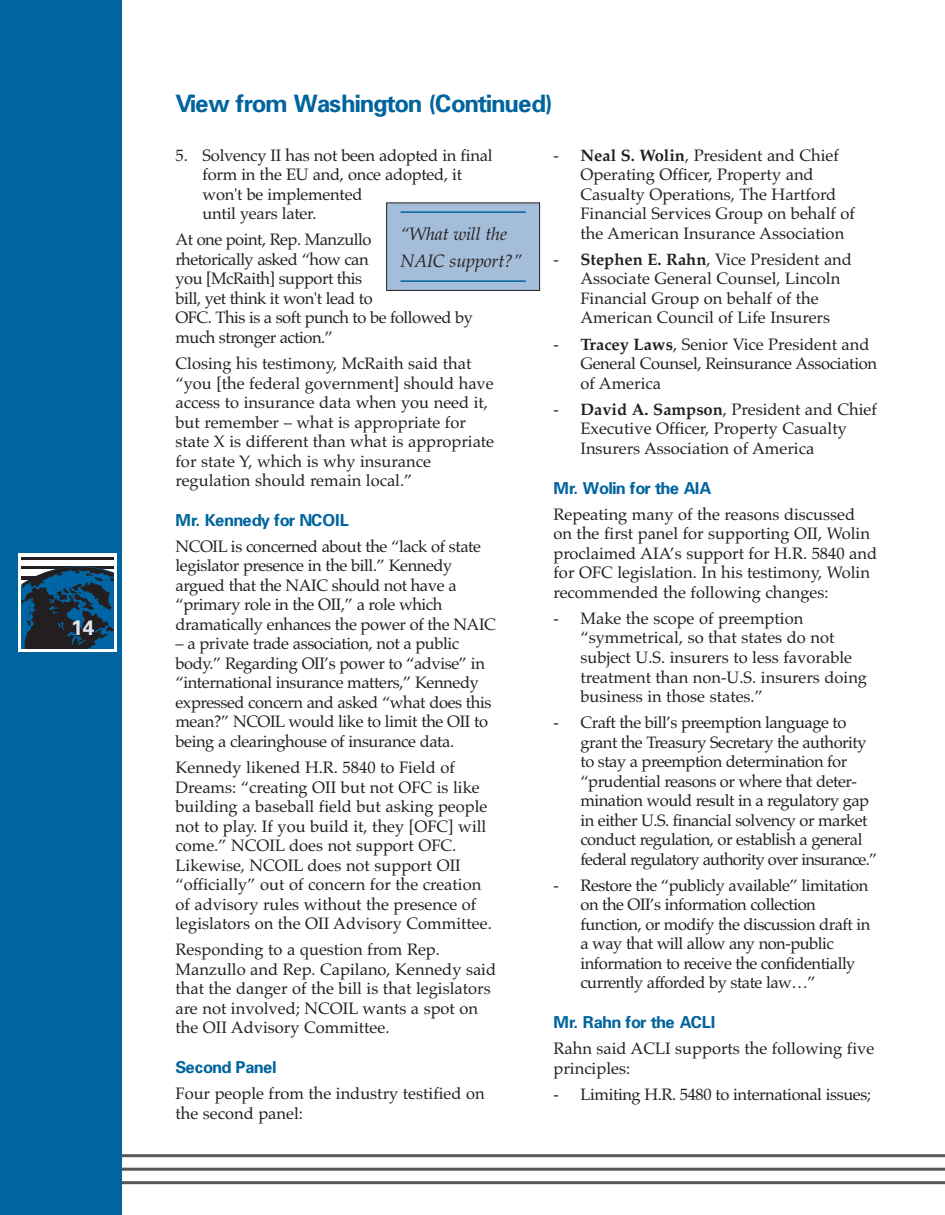
<style>
.page{position:relative;width:945px;height:1215px;background:#fff}
.page>*{position:absolute;margin:0;border:0;box-sizing:border-box;transform-origin:0 0}
.t1{font:700 24px "Univers";letter-spacing:-.055em;color:#00649e}
.t2{font:700 21px "Univers";color:#dde6f1}
.t3{font:italic 18px/27px "Palatino";letter-spacing:-.01em;color:#231f20}
.t4{font:16.5px/19.5px "Palatino";color:#231f20}
.t5{font:16.5px/19.5px "Palatino";letter-spacing:-.03em;color:#231f20}
.t6{font:16.5px/19.5px "Palatino";letter-spacing:-.025em;color:#231f20}
.t7{font:16.5px/19.5px "Palatino";letter-spacing:-.02em;color:#231f20}
.t8{font:700 16.5px "Univers";letter-spacing:-.055em;color:#00649e}
.t9{font:700 16.5px "Univers";color:#00649e}
.s1{font-weight:700}
</style>
<div class="page">
<hr style="left:14px;top:1154px;width:931px;height:3px;background:#57585a">
<hr style="left:14px;top:1168px;width:931px;height:3px;background:#57585a">
<hr style="left:14px;top:1181px;width:931px;height:3px;background:#57585a">
<div style="left:0;top:0;width:122px;height:1215px;background:#00649e"></div>
<svg style="left:18px;top:554px;width:99px;height:98px;background:#d8dfe4"></svg>
<hr style="left:22px;top:557px;width:91px;height:2px;background:#231f20">
<svg style="left:22px;top:566px;width:91px;height:82px"></svg>
<div style="left:387px;top:203px;width:152px;height:87px;background:#a4bdd9"></div>
<div style="left:386px;top:202px;width:154px;height:89px;border:1px solid #231f20"></div>
<hr style="left:400px;top:211px;width:126px;height:2px;background:#00649e">
<hr style="left:400px;top:280px;width:126px;height:2px;background:#00649e">
<p class="t2" style="left:71px;top:620px;width:25px">14</p>
<h1 class="t1" style="left:176px;top:94px;width:379px">View from Washington (Continued)</h1>
<p class="t4" style="left:202px;top:145px;width:292px;text-indent:-27px">5. Solvency II has not been adopted in final form in the EU and, once adopted, it won't be implemented<br>until years later.</p>
<p class="t5" style="left:176px;top:230px;width:299px">At one point, Rep. Manzullo<br>rhetorically asked “how can<br>you [McRaith] support this<br>bill, yet think it won't lead to<br>OFC. This is a soft punch to be followed by much stronger action.”</p>
<p class="t4" style="left:176px;top:354px;width:320px">Closing his testimony, McRaith said that “you [the federal government] should have access to insurance data when you need it, but remember – what is appropriate for state X is different than what is appropriate for state Y, which is why insurance regulation should remain local.”</p>
<p class="t9" style="left:176px;top:514px;width:175px">Mr. Kennedy for NCOIL</p>
<p class="t6" style="left:176px;top:536px;width:322px">NCOIL is concerned about the “lack of state legislator presence in the bill.” Kennedy argued that the NAIC should not have a “primary role in the OII,” a role which dramatically enhances the power of the NAIC</p>
<p class="t6" style="left:176px;top:634px;width:317px">– a private trade association, not a public body.” Regarding OII’s power to “advise” in “international insurance matters,” Kennedy expressed concern and asked “what does this mean?” NCOIL would like to limit the OII to being a clearinghouse of insurance data.</p>
<p class="t4" style="left:176px;top:758px;width:318px">Kennedy likened H.R. 5840 to Field of Dreams: “creating OII but not OFC is like building a baseball field but asking people not to play. If you build it, they [OFC] will come.” NCOIL does not support OFC.<br>Likewise, NCOIL does not support OII “officially” out of concern for the creation of advisory rules without the presence of legislators on the OII Advisory Committee.</p>
<p class="t4" style="left:176px;top:940px;width:322px">Responding to a question from Rep.<br>Manzullo and Rep. Capilano, Kennedy said that the danger of the bill is that legislators are not involved; NCOIL wants a spot on the OII Advisory Committee.</p>
<p class="t8" style="left:176px;top:1061px;width:103px">Second Panel</p>
<p class="t4" style="left:176px;top:1084px;width:311px">Four people from the industry testified on the second panel:</p>
<p class="t3" style="left:400px;top:220px;width:123px">“What will the<br>NAIC support?”</p>
<p class="t4" style="left:580px;top:145px;width:276px;text-indent:-27px">- <span class="s1">Neal S. Wolin</span>, President and Chief Operating Officer, Property and Casualty Operations, The Hartford Financial Services Group on behalf of the American Insurance Association</p>
<p class="t4" style="left:580px;top:250px;width:273px;text-indent:-27px">- <span class="s1">Stephen E. Rahn</span>, Vice President and Associate General Counsel, Lincoln Financial Group on behalf of the American Council of Life Insurers</p>
<p class="t7" style="left:580px;top:334px;width:298px;text-indent:-27px">- <span class="s1">Tracey Laws</span>, Senior Vice President and<br>General Counsel, Reinsurance Association of America</p>
<p class="t4" style="left:580px;top:399px;width:298px;text-indent:-27px">- <span class="s1">David A. Sampson</span>, President and Chief<br>Executive Officer, Property Casualty<br>Insurers Association of America</p>
<p class="t8" style="left:553px;top:482px;width:159px">Mr. Wolin for the AIA</p>
<p class="t4" style="left:553px;top:504px;width:325px">Repeating many of the reasons discussed on the first panel for supporting OII, Wolin proclaimed AIA’s support for H.R. 5840 and for OFC legislation. In his testimony, Wolin recommended the following changes:</p>
<p class="t4" style="left:580px;top:609px;width:288px;text-indent:-27px">- Make the scope of preemption “symmetrical, so that states do not subject U.S. insurers to less favorable treatment than non-U.S. insurers doing business in those states.”</p>
<p class="t5" style="left:580px;top:713px;width:298px;text-indent:-27px">- Craft the bill’s preemption language to grant the Treasury Secretary the authority to stay a preemption determination for “prudential reasons or where that deter&shy;mination would result in a regulatory gap in either U.S. financial solvency or market conduct regulation, or establish a general federal regulatory authority over insurance.”</p>
<p class="t5" style="left:580px;top:875px;width:291px;text-indent:-27px">- Restore the “publicly available” limitation on the OII’s information collection function, or modify the discussion draft in a way that will allow any non-public information to receive the confidentially currently afforded by state law…”</p>
<p class="t8" style="left:553px;top:1016px;width:163px">Mr. Rahn for the ACLI</p>
<p class="t4" style="left:553px;top:1039px;width:322px">Rahn said ACLI supports the following five principles:</p>
<p class="t6" style="left:553px;top:1085px;width:319px">- Limiting H.R. 5480 to international issues;</p>
</div>
